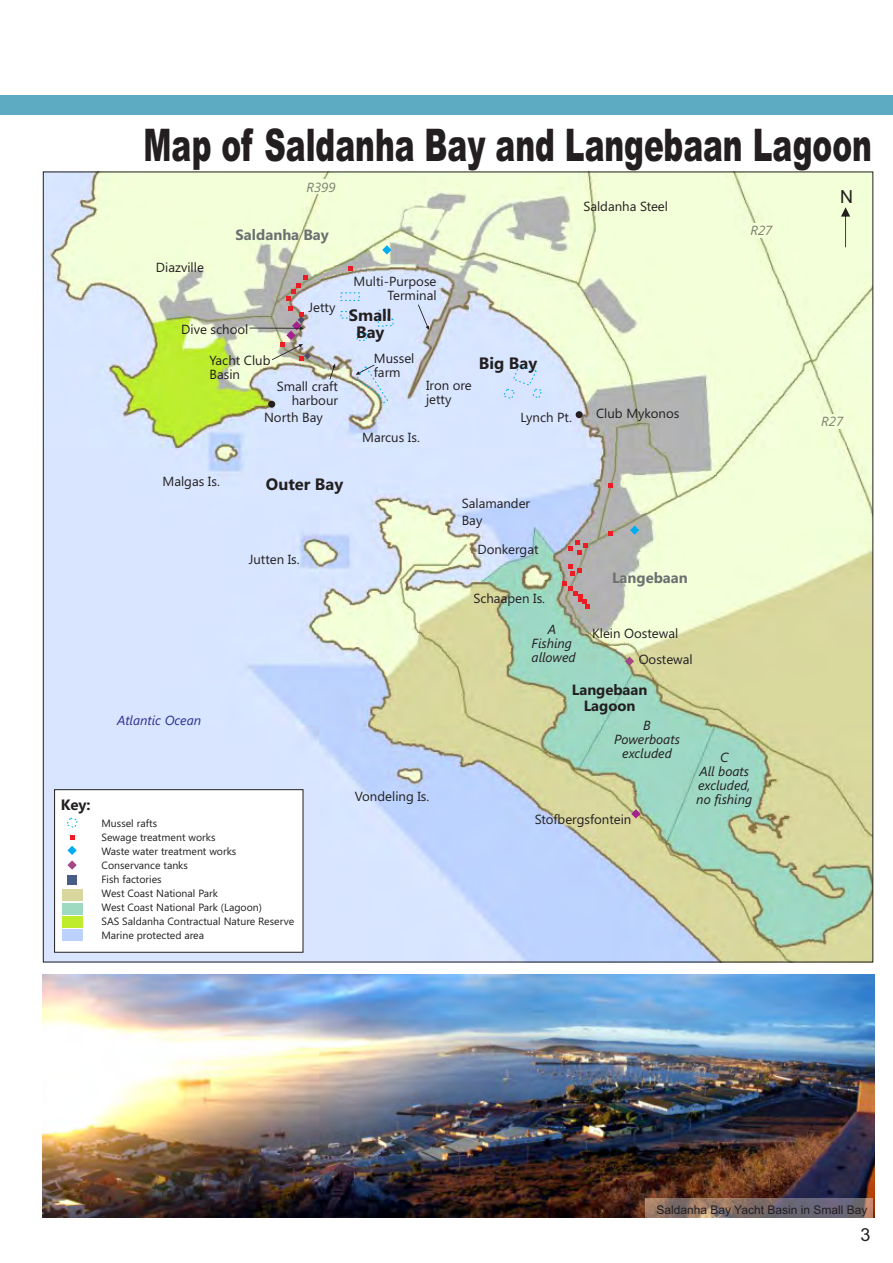
<style>
.page{position:relative;width:893px;height:1263px;background:#fff}
.page>*{position:absolute;margin:0;border:0;box-sizing:border-box;transform-origin:0 0}
.t1{font:900 45px "Arial";color:#231f20;scale:.66 1}
.t2{font:18px "Arial";color:#231f20}
.t3{font:700 16.5px/17.5px "Segoe UI";color:#231f20;text-align:center}
.t4{font:700 15px "Segoe UI";color:#231f20}
.t5{font:700 14.85px "Segoe UI";color:#6d6f71}
.t6{font:700 14.85px/15.8px "Segoe UI";color:#231f20;text-align:center}
.t7{font:13.2px/14.1px "Segoe UI";color:#231f20}
.t8{font:italic 13.2px/14.1px "Segoe UI";color:#231f20;text-align:center}
.t9{font:italic 13.2px "Segoe UI";color:#2e3092}
.t10{font:italic 13.2px "Segoe UI";color:#81806f}
.t11{font:12px "Arial";color:#231f20}
.t12{font:10.5px/14px "Segoe UI";color:#231f20}
</style>
<div class="page">
<img style="left:43px;top:974px;width:831px;height:243px">
<img style="left:45px;top:174px;width:826px;height:786px">
<div style="left:576px;top:411px;width:7px;height:7px;background:#231f20;border-radius:50%"></div>
<div style="left:268px;top:401px;width:7px;height:7px;background:#231f20;border-radius:50%"></div>
<div style="left:308px;top:180px;width:26px;height:14px;background:#f2ffd9"></div>
<div style="left:749px;top:224px;width:25px;height:14px;background:#f2ffd9"></div>
<div style="left:820px;top:415px;width:25px;height:14px;background:#f2ffd9"></div>
<div style="left:54px;top:789px;width:249px;height:164px;background:#fff;border:1px solid #231f20"></div>
<div style="left:62px;top:889px;width:20px;height:11px;background:#d9d69e"></div>
<div style="left:62px;top:929px;width:20px;height:12px;background:#bdd1ff"></div>
<div style="left:62px;top:903px;width:20px;height:11px;background:#9ed9c2"></div>
<div style="left:62px;top:916px;width:20px;height:11px;background:#bfed2e"></div>
<svg style="left:377px;top:310px;width:17px;height:17px"></svg>
<svg style="left:502px;top:365px;width:41px;height:35px"></svg>
<svg style="left:67px;top:817px;width:11px;height:11px"></svg>
<svg style="left:631px;top:809px;width:10px;height:9px"></svg>
<svg style="left:630px;top:525px;width:9px;height:10px"></svg>
<div style="left:67px;top:876px;width:10px;height:9px;background:#485e88"></div>
<svg style="left:382px;top:245px;width:10px;height:10px"></svg>
<svg style="left:625px;top:656px;width:9px;height:10px"></svg>
<svg style="left:67px;top:846px;width:10px;height:24px"></svg>
<svg style="left:608px;top:483px;width:5px;height:4px"></svg>
<svg style="left:608px;top:531px;width:5px;height:5px"></svg>
<svg style="left:70px;top:835px;width:4px;height:5px"></svg>
<svg style="left:568px;top:541px;width:20px;height:13px"></svg>
<svg style="left:348px;top:266px;width:5px;height:5px"></svg>
<svg style="left:562px;top:564px;width:27px;height:45px"></svg>
<svg style="left:329px;top:364px;width:6px;height:15px"></svg>
<svg style="left:418px;top:304px;width:11px;height:26px"></svg>
<svg style="left:355px;top:365px;width:34px;height:40px"></svg>
<svg style="left:250px;top:275px;width:61px;height:85px;background:#c0b9b1"></svg>
<svg style="left:552px;top:814px;width:20px;height:12px"></svg>
<svg style="left:841px;top:207px;width:9px;height:40px"></svg>
<img style="left:646px;top:1198px;width:226px;height:19px">
<div style="left:0;top:95px;width:893px;height:20px;background:#5cabc2"></div>
<h1 class="t1" style="left:144px;top:129px;width:1105px">Map of Saldanha Bay and Langebaan Lagoon</h1>
<p class="t10" style="left:306px;top:182px;width:31px">R399</p>
<p class="t7" style="left:156px;top:261px;width:49px">Diazville</p>
<p class="t5" style="left:236px;top:229px;width:95px">Saldanha Bay</p>
<p class="t7" style="left:308px;top:302px;width:28px">Jetty</p>
<p class="t7" style="left:181px;top:324px;width:69px">Dive school</p>
<p class="t7" style="left:209px;top:354px;width:62px">Yacht Club<br>Basin</p>
<p class="t7" style="left:277px;top:380px;width:63px;text-align:right">Small craft harbour</p>
<p class="t7" style="left:264px;top:412px;width:60px">North Bay</p>
<p class="t7" style="left:354px;top:276px;width:84px;text-align:right">Multi-Purpose<br>Terminal</p>
<p class="t3" style="left:349px;top:307px;width:44px">Small<br>Bay</p>
<p class="t7" style="left:374px;top:352px;width:42px">Mussel farm</p>
<p class="t7" style="left:426px;top:379px;width:47px">Iron ore jetty</p>
<p class="t7" style="left:362px;top:432px;width:59px">Marcus Is.</p>
<p class="t3" style="left:479px;top:356px;width:60px">Big Bay</p>
<p class="t7" style="left:520px;top:412px;width:53px">Lynch Pt.</p>
<p class="t7" style="left:583px;top:201px;width:86px">Saldanha Steel</p>
<p class="t7" style="left:596px;top:408px;width:85px">Club Mykonos</p>
<p class="t10" style="left:750px;top:226px;width:23px">R27</p>
<h2 class="t2" style="left:840px;top:190px;width:14px">N</h2>
<p class="t10" style="left:821px;top:417px;width:23px">R27</p>
<p class="t7" style="left:162px;top:475px;width:59px">Malgas Is.</p>
<p class="t3" style="left:266px;top:477px;width:79px">Outer Bay</p>
<p class="t7" style="left:249px;top:553px;width:52px">Jutten Is.</p>
<p class="t9" style="left:117px;top:715px;width:86px">Atlantic Ocean</p>
<p class="t4" style="left:61px;top:799px;width:31px">Key:</p>
<p class="t12" style="left:102px;top:818px;width:194px">Mussel rafts<br>Sewage treatment works<br>Waste water treatment works<br>Conservance tanks<br>Fish factories<br>West Coast National Park<br>West Coast National Park (Lagoon)<br>SAS Saldanha Contractual Nature Reserve<br>Marine protected area</p>
<p class="t7" style="left:355px;top:791px;width:76px">Vondeling Is.</p>
<p class="t7" style="left:462px;top:495px;width:70px;line-height:17.5px">Salamander<br>Bay</p>
<p class="t7" style="left:477px;top:543px;width:63px">Donkergat</p>
<p class="t7" style="left:473px;top:592px;width:73px">Schaapen Is.</p>
<p class="t8" style="left:532px;top:623px;width:46px">A<br>Fishing allowed</p>
<p class="t5" style="left:612px;top:573px;width:77px">Langebaan</p>
<p class="t7" style="left:592px;top:628px;width:88px">Klein Oostewal</p>
<p class="t7" style="left:639px;top:654px;width:56px">Oostewal</p>
<p class="t6" style="left:572px;top:683px;width:77px">Langebaan<br>Lagoon</p>
<p class="t8" style="left:614px;top:719px;width:67px">B<br>Powerboats excluded</p>
<p class="t7" style="left:535px;top:813px;width:98px">Stofbergsfontein</p>
<p class="t8" style="left:696px;top:751px;width:57px">C<br>All boats excluded, no fishing</p>
<p class="t11" style="left:656px;top:1205px;width:213px">Saldanha Bay Yacht Basin in Small Bay</p>
<h2 class="t2" style="left:860px;top:1228px;width:12px">3</h2>
</div>
